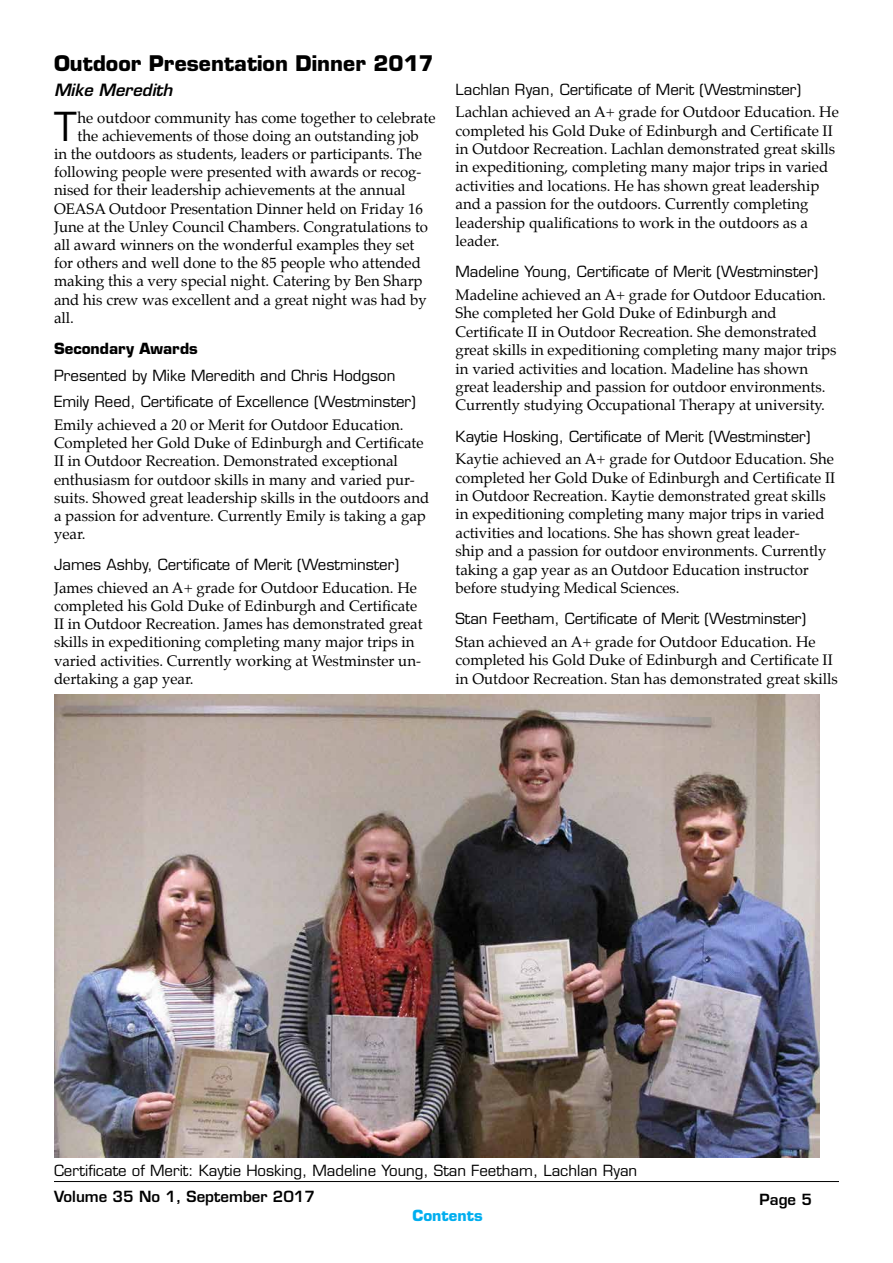
<style>
.page{position:relative;width:893px;height:1263px;background:#fff}
.page>*{position:absolute;margin:0;border:0;box-sizing:border-box;transform-origin:0 0}
.t1{font:39px "Eurostile";color:#000}
.t2{font:700 21px "Eurostile";color:#000}
.t3{font:italic 600 16.5px "Eurostile";color:#000}
.t4{font:15px/18.5px "Palatino";color:#000}
.t5{font:15px/26.7px "Eurostile";color:#000}
.t6{font:600 15px "Eurostile";color:#000}
.t7{font:700 15px "Eurostile";color:#000}
.t8{font:700 15px "Eurostile";color:#00aeef}
</style>
<div class="page">
<hr style="left:54px;top:1181px;width:785px;height:1px;background:#000">
<img style="left:54px;top:694px;width:765px;height:463px">
<h2 class="t2" style="left:54px;top:50px;width:381px">Outdoor Presentation Dinner 2017</h2>
<p class="t3" style="left:54px;top:80px;width:120px">Mike Meredith</p>
<h1 class="t1" style="left:54px;top:103px;width:24px">T</h1>
<p class="t4" style="left:78px;top:108px;width:359px">he outdoor community has come together to celebrate</p>
<p class="t4" style="left:78px;top:126px;width:343px">the achievements of those doing an outstanding job</p>
<p class="t4" style="left:54px;top:144px;width:369px">in the outdoors as students, leaders or participants. The</p>
<p class="t4" style="left:54px;top:163px;width:369px">following people were presented with awards or recog-</p>
<p class="t4" style="left:54px;top:181px;width:353px">nised for their leadership achievements at the annual</p>
<p class="t4" style="left:54px;top:199px;width:371px">OEASA Outdoor Presentation Dinner held on Friday 16</p>
<p class="t4" style="left:54px;top:217px;width:376px">June at the Unley Council Chambers. Congratulations to</p>
<p class="t4" style="left:54px;top:236px;width:362px">all award winners on the wonderful examples they set</p>
<p class="t4" style="left:54px;top:254px;width:368px">for others and well done to the 85 people who attended</p>
<p class="t4" style="left:54px;top:272px;width:370px">making this a very special night. Catering by Ben Sharp</p>
<p class="t4" style="left:54px;top:290px;width:374px">and his crew was excellent and a great night was had by</p>
<p class="t4" style="left:54px;top:308px;width:21px">all.</p>
<p class="t7" style="left:54px;top:339px;width:145px">Secondary Awards</p>
<p class="t5" style="left:54px;top:362px;width:363px">Presented by Mike Meredith and Chris Hodgson<br>Emily Reed, Certificate of Excellence (Westminster)</p>
<p class="t4" style="left:54px;top:416px;width:377px">Emily achieved a 20 or Merit for Outdoor Education.<br>Completed her Gold Duke of Edinburgh and Certificate II in Outdoor Recreation. Demonstrated exceptional enthusiasm for outdoor skills in many and varied pur&shy;suits. Showed great leadership skills in the outdoors and a passion for adventure. Currently Emily is taking a gap year.</p>
<p class="t5" style="left:54px;top:551px;width:347px">James Ashby, Certificate of Merit (Westminster)</p>
<p class="t4" style="left:54px;top:578px;width:370px">James chieved an A+ grade for Outdoor Education. He completed his Gold Duke of Edinburgh and Certificate II in Outdoor Recreation. James has demonstrated great skills in expeditioning completing many major trips in varied activities. Currently working at Westminster un&shy;dertaking a gap year.</p>
<p class="t5" style="left:455px;top:76px;width:347px">Lachlan Ryan, Certificate of Merit (Westminster)</p>
<p class="t4" style="left:455px;top:103px;width:385px">Lachlan achieved an A+ grade for Outdoor Education. He completed his Gold Duke of Edinburgh and Certificate II in Outdoor Recreation. Lachlan demonstrated great skills in expeditioning, completing many major trips in varied activities and locations. He has shown great leadership and a passion for the outdoors. Currently completing leadership qualifications to work in the outdoors as a leader.</p>
<p class="t5" style="left:455px;top:258px;width:364px">Madeline Young, Certificate of Merit (Westminster)</p>
<p class="t4" style="left:455px;top:286px;width:383px">Madeline achieved an A+ grade for Outdoor Education.<br>She completed her Gold Duke of Edinburgh and Certificate II in Outdoor Recreation. She demonstrated great skills in expeditioning completing many major trips in varied activities and location. Madeline has shown great leadership and passion for outdoor environments.<br>Currently studying Occupational Therapy at university.</p>
<p class="t5" style="left:455px;top:423px;width:356px">Kaytie Hosking, Certificate of Merit (Westminster)</p>
<p class="t4" style="left:455px;top:450px;width:381px">Kaytie achieved an A+ grade for Outdoor Education. She completed her Gold Duke of Edinburgh and Certificate II in Outdoor Recreation. Kaytie demonstrated great skills in expeditioning completing many major trips in varied activities and locations. She has shown great leader-<br>ship and a passion for outdoor environments. Currently taking a gap year as an Outdoor Education instructor before studying Medical Sciences.</p>
<p class="t5" style="left:455px;top:605px;width:352px">Stan Feetham, Certificate of Merit (Westminster)</p>
<p class="t4" style="left:455px;top:632px;width:384px">Stan achieved an A+ grade for Outdoor Education. He completed his Gold Duke of Edinburgh and Certificate II in Outdoor Recreation. Stan has demonstrated great skills</p>
<p class="t5" style="left:54px;top:1157px;width:585px">Certificate of Merit: Kaytie Hosking, Madeline Young, Stan Feetham, Lachlan Ryan</p>
<p class="t6" style="left:54px;top:1187px;width:263px">Volume 35 No 1, September 2017</p>
<p class="t6" style="left:760px;top:1190px;width:54px">Page 5</p>
<p class="t8" style="left:412px;top:1206px;width:72px">Contents</p>
</div>
